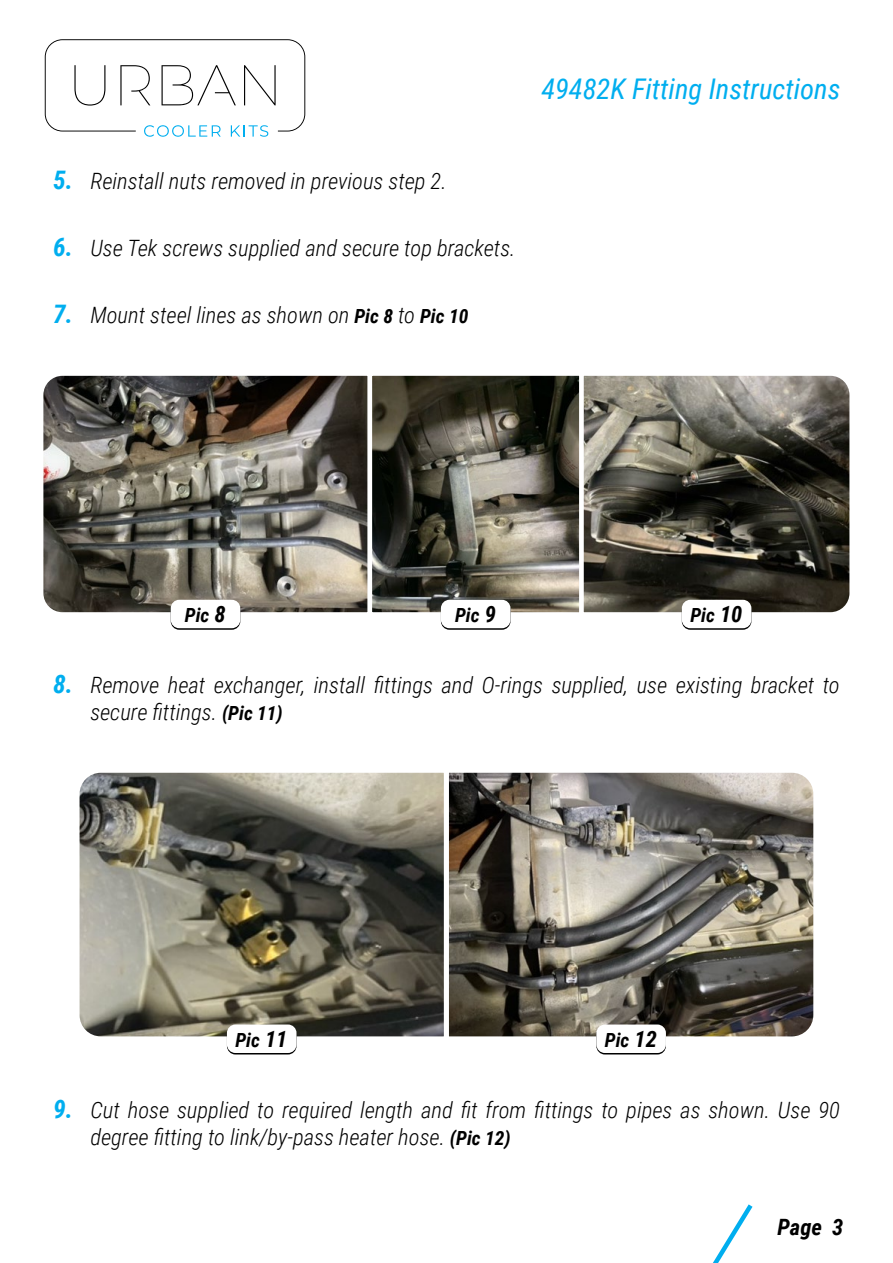
<style>
.page{position:relative;width:893px;height:1263px;background:#fff}
.page>*{position:absolute;margin:0;border:0;box-sizing:border-box;transform-origin:0 0}
.t1{font:italic 28.5px "Roboto Condensed";color:#00aeef}
.t2{font:italic 700 25.5px "Roboto Condensed";color:#00aeef}
.t3{font:italic 300 22.5px/27px "Roboto Condensed";color:#000}
.t4{font:italic 700 22.5px "Roboto Condensed";color:#000}
.t5{font:italic 700 19.5px "Roboto Condensed";color:#000}
.s1{font-weight:700;font-size:25.5px;color:#00aeef}
.s2{font-weight:700;font-size:19.5px}
.s3{font-size:22.5px}
</style>
<div class="page">
<svg style="left:45px;top:39px;width:260px;height:98px"></svg>
<svg style="left:713px;top:1204px;width:40px;height:59px"></svg>
<img style="left:374px;top:376px;width:203px;height:236px">
<img style="left:43px;top:375px;width:331px;height:244px">
<div style="left:368px;top:371px;width:216px;height:246px;border:4px solid #fff"></div>
<svg style="left:577px;top:371px;width:273px;height:248px;background:#5d5a51"></svg>
<svg style="left:171px;top:601px;width:69px;height:29px"></svg>
<div style="left:171px;top:600px;width:69px;height:28px;background:#fff;border-radius:9px"></div>
<svg style="left:441px;top:601px;width:69px;height:29px"></svg>
<div style="left:441px;top:600px;width:69px;height:28px;background:#fff;border-radius:9px"></div>
<svg style="left:682px;top:601px;width:69px;height:29px"></svg>
<div style="left:682px;top:600px;width:69px;height:28px;background:#fff;border-radius:9px"></div>
<svg style="left:79px;top:772px;width:362px;height:272px;background:#757365"></svg>
<svg style="left:441px;top:772px;width:373px;height:265px;background:#716c63"></svg>
<svg style="left:227px;top:1026px;width:70px;height:28px"></svg>
<div style="left:227px;top:1024px;width:70px;height:29px;background:#fff;border-radius:9px"></div>
<svg style="left:596px;top:1026px;width:70px;height:28px"></svg>
<div style="left:596px;top:1024px;width:70px;height:29px;background:#fff;border-radius:9px"></div>
<p class="t3" style="left:53px;top:166px;width:395px"><span class="s1">5.</span> Reinstall nuts removed in previous step 2.</p>
<p class="t3" style="left:53px;top:233px;width:464px"><span class="s1">6.</span> Use Tek screws supplied and secure top brackets.</p>
<p class="t3" style="left:53px;top:301px;width:417px"><span class="s1">7.</span> Mount steel lines as shown on <span class="s2">Pic 8</span> to <span class="s2">Pic 10</span></p>
<p class="t1" style="left:541px;top:69px;width:301px">49482K Fitting Instructions</p>
<p class="t5" style="left:185px;top:602px;width:42px">Pic <span class="s3">8</span></p>
<p class="t5" style="left:455px;top:602px;width:42px">Pic <span class="s3">9</span></p>
<p class="t5" style="left:690px;top:602px;width:53px">Pic <span class="s3">10</span></p>
<p class="t2" style="left:53px;top:666px;width:21px">8.</p>
<p class="t3" style="left:90px;top:671px;width:751px">Remove heat exchanger, install fittings and O-rings supplied, use existing bracket to secure fittings. <span class="s2">(Pic 11)</span></p>
<p class="t2" style="left:53px;top:1091px;width:21px">9.</p>
<p class="t5" style="left:235px;top:1026px;width:53px">Pic <span class="s3">11</span></p>
<p class="t5" style="left:605px;top:1026px;width:53px">Pic <span class="s3">12</span></p>
<p class="t3" style="left:90px;top:1095px;width:751px">Cut hose supplied to required length and fit from fittings to pipes as shown. Use 90 degree fitting to link/by-pass heater hose. <span class="s2">(Pic 12)</span></p>
<p class="t4" style="left:777px;top:1212px;width:67px">Page 3</p>
</div>
